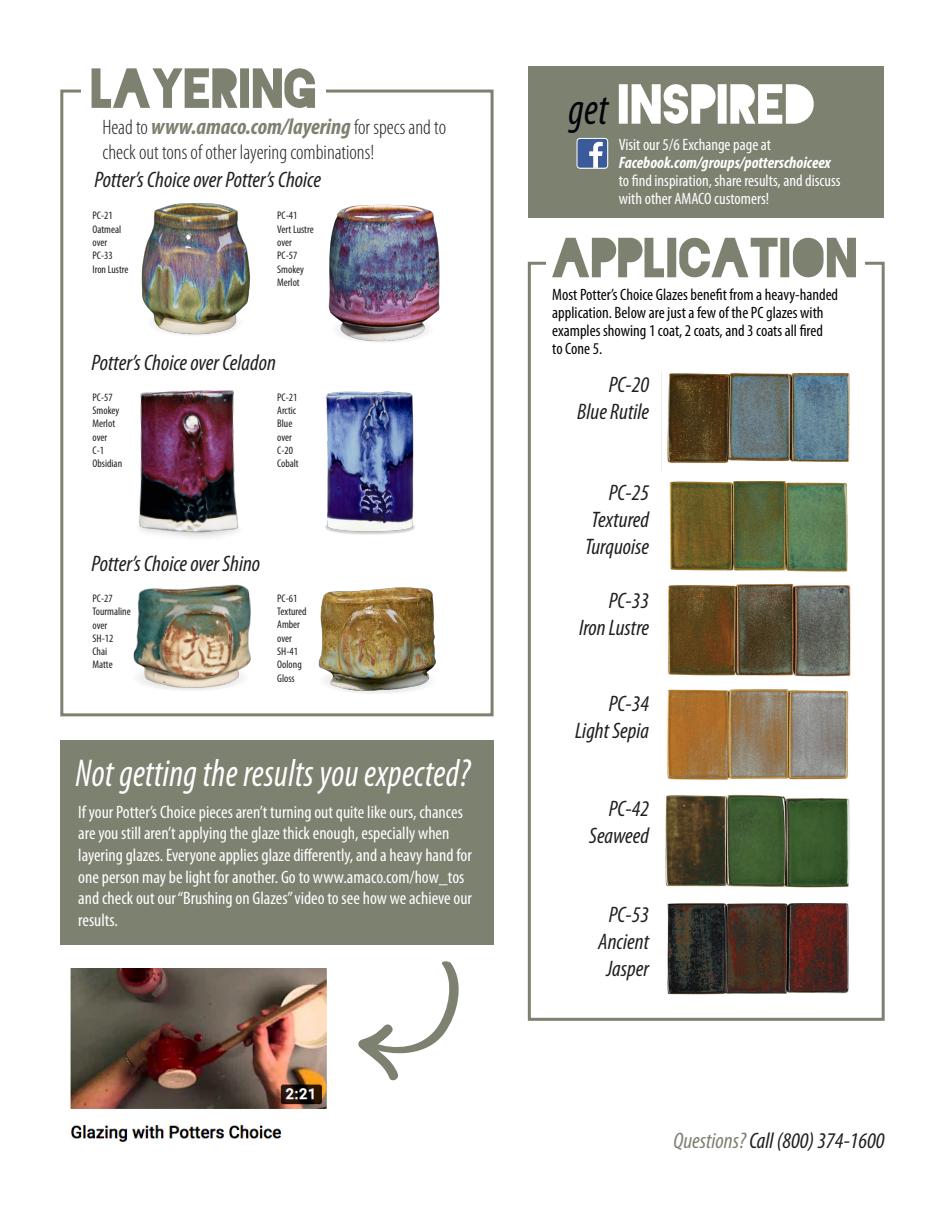
<style>
.page{position:relative;width:945px;height:1215px;background:#fff}
.page>*{position:absolute;margin:0;border:0;box-sizing:border-box;transform-origin:0 0}
.t1{font:53.1px "Blackout Midnight";color:#7d8170}
.t2{font:53.1px "Blackout Midnight";color:#fff}
.Glaze_Subhead{font:italic condensed 45px "Myriad Pro";color:#00030a;scale:.9 1}
.Glaze_Subhead-2{font:italic condensed 39px "Myriad Pro";letter-spacing:.01em;color:#fff;scale:.9 1}
.t3{font:italic condensed 22.5px "Myriad Pro";color:#231f20}
.t4{font:italic 700 condensed 22.5px "Myriad Pro";color:#7d8170}
.t5{font:300 condensed 21px "Myriad Pro";color:#231f20}
.t6{font:condensed 18px/21.6px "Myriad Pro";color:#fff}
.t7{font:condensed 16.5px/18px "Myriad Pro";color:#040503}
.t8{font:condensed 16.5px "Myriad Pro";color:#fff}
.t9{font:italic 700 condensed 16.5px "Myriad Pro";color:#fff}
.t10{font:condensed 11.1px/13.4px "Myriad Pro";color:#231f20}
.s1{font-weight:300;font-style:normal;font-size:21px;color:#231f20}
.s2{color:#7d8170}
</style>
<div class="page">
<img style="left:131px;top:584px;width:124px;height:133px">
<img style="left:328px;top:204px;width:112px;height:138px">
<div style="left:60px;top:90px;width:434px;height:626px;border:3px solid #7d8170"></div>
<div style="left:81px;top:81px;width:244px;height:17px;background:#fff"></div>
<img style="left:141px;top:203px;width:110px;height:132px">
<img style="left:139px;top:390px;width:100px;height:148px">
<img style="left:325px;top:391px;width:90px;height:144px">
<img style="left:318px;top:587px;width:118px;height:106px">
<div style="left:528px;top:67px;width:355px;height:151px;background:#7d8170"></div>
<svg style="left:577px;top:138px;width:29px;height:29px"></svg>
<div style="left:577px;top:138px;width:31px;height:31px;border:1px solid #fff;border-radius:3px"></div>
<div style="left:528px;top:262px;width:357px;height:759px;border:3px solid #7d8170"></div>
<div style="left:546px;top:254px;width:319px;height:16px;background:#fff"></div>
<img style="left:661px;top:372px;width:189px;height:98px">
<img style="left:669px;top:482px;width:179px;height:90px">
<img style="left:668px;top:584px;width:183px;height:93px">
<img style="left:667px;top:690px;width:182px;height:90px">
<img style="left:665px;top:795px;width:185px;height:93px">
<img style="left:667px;top:903px;width:182px;height:92px">
<div style="left:60px;top:740px;width:434px;height:205px;background:#7d8170"></div>
<img style="left:70px;top:968px;width:257px;height:174px">
<svg style="left:358px;top:961px;width:101px;height:120px"></svg>
<p class="t1" style="left:92px;top:66px;width:229px">LAYERING</p>
<p class="t4" style="left:102px;top:112px;width:345px"><span class="s1">Head to</span> www.amaco.com/layering <span class="s1">for specs and to</span></p>
<p class="t5" style="left:102px;top:140px;width:273px">check out tons of other layering combinations!</p>
<p class="t3" style="left:95px;top:166px;width:228px">Potter’s Choice over Potter’s Choice</p>
<p class="t10" style="left:93px;top:209px;width:22px">PC-21</p>
<p class="t10" style="left:93px;top:222px;width:30px">Oatmeal</p>
<p class="t10" style="left:93px;top:236px;width:22px">over<br>PC-33</p>
<p class="t10" style="left:93px;top:262px;width:37px">Iron Lustre</p>
<p class="t10" style="left:277px;top:209px;width:22px">PC-41</p>
<p class="t10" style="left:277px;top:222px;width:38px">Vert Lustre</p>
<p class="t10" style="left:277px;top:236px;width:22px">over<br>PC-57</p>
<p class="t10" style="left:277px;top:262px;width:28px">Smokey</p>
<p class="t10" style="left:277px;top:275px;width:24px">Merlot</p>
<p class="t3" style="left:92px;top:349px;width:186px">Potter’s Choice over Celadon</p>
<p class="t10" style="left:93px;top:390px;width:22px">PC-57</p>
<p class="t10" style="left:93px;top:403px;width:28px">Smokey</p>
<p class="t10" style="left:93px;top:417px;width:24px">Merlot</p>
<p class="t10" style="left:93px;top:430px;width:16px">over<br>C-1</p>
<p class="t10" style="left:93px;top:457px;width:31px">Obsidian</p>
<p class="t10" style="left:277px;top:390px;width:22px">PC-21</p>
<p class="t10" style="left:277px;top:403px;width:21px">Arctic</p>
<p class="t10" style="left:277px;top:417px;width:17px">Blue</p>
<p class="t10" style="left:277px;top:430px;width:17px">over<br>C-20</p>
<p class="t10" style="left:277px;top:457px;width:23px">Cobalt</p>
<p class="t3" style="left:92px;top:550px;width:170px">Potter’s Choice over Shino</p>
<p class="t10" style="left:93px;top:591px;width:22px">PC-27</p>
<p class="t10" style="left:93px;top:605px;width:40px">Tourmaline</p>
<p class="t10" style="left:93px;top:618px;width:22px">over<br>SH-12</p>
<p class="t10" style="left:93px;top:645px;width:16px">Chai</p>
<p class="t10" style="left:93px;top:658px;width:22px">Matte</p>
<p class="t10" style="left:277px;top:591px;width:22px">PC-61</p>
<p class="t10" style="left:277px;top:605px;width:31px">Textured</p>
<p class="t10" style="left:277px;top:618px;width:24px">Amber</p>
<p class="t10" style="left:277px;top:631px;width:22px">over<br>SH-41</p>
<p class="t10" style="left:277px;top:658px;width:26px">Oolong</p>
<p class="t10" style="left:277px;top:671px;width:19px">Gloss</p>
<p class="Glaze_Subhead-2" style="left:76px;top:749px;width:440px">Not getting the results you expected?</p>
<p class="t6" style="left:78px;top:801px;width:395px">If your Potter’s Choice pieces aren’t turning out quite like ours, chances are you still aren’t applying the glaze thick enough, especially when layering glazes. Everyone applies glaze differently, and a heavy hand for one person may be light for another. Go to www.amaco.com/how_tos and check out our “Brushing on Glazes” video to see how we achieve our results.</p>
<p class="t2" style="left:619px;top:82px;width:199px">INSPIRED</p>
<p class="t8" style="left:619px;top:135px;width:154px">Visit our 5/6 Exchange page at</p>
<p class="t9" style="left:619px;top:153px;width:213px">Facebook.com/groups/potterschoiceex</p>
<p class="t8" style="left:619px;top:171px;width:223px">to find inspiration, share results, and discuss</p>
<p class="t8" style="left:619px;top:189px;width:152px">with other AMACO customers!</p>
<p class="t1" style="left:554px;top:235px;width:307px">APPLICATION</p>
<p class="t7" style="left:552px;top:285px;width:287px">Most Potter’s Choice Glazes benefit from a heavy-handed application. Below are just a few of the PC glazes with</p>
<p class="t7" style="left:552px;top:321px;width:272px">examples showing 1 coat, 2 coats, and 3 coats all fired</p>
<p class="t7" style="left:552px;top:339px;width:51px">to Cone 5.</p>
<p class="t3" style="left:609px;top:371px;width:42px">PC-20</p>
<p class="t3" style="left:577px;top:398px;width:73px">Blue Rutile</p>
<p class="Glaze_Subhead" style="left:568px;top:82px;width:46px">get</p>
<p class="t3" style="left:609px;top:479px;width:42px">PC-25</p>
<p class="t3" style="left:592px;top:506px;width:59px">Textured</p>
<p class="t3" style="left:585px;top:533px;width:65px">Turquoise</p>
<p class="t3" style="left:609px;top:587px;width:42px">PC-33</p>
<p class="t3" style="left:579px;top:614px;width:72px">Iron Lustre</p>
<p class="t3" style="left:609px;top:690px;width:42px">PC-34</p>
<p class="t3" style="left:575px;top:717px;width:76px">Light Sepia</p>
<p class="t3" style="left:609px;top:795px;width:42px">PC-42</p>
<p class="t3" style="left:589px;top:822px;width:61px">Seaweed</p>
<p class="t3" style="left:609px;top:901px;width:42px">PC-53</p>
<p class="t3" style="left:598px;top:928px;width:52px">Ancient</p>
<p class="t3" style="left:606px;top:955px;width:44px">Jasper</p>
<p class="t3" style="left:673px;top:1127px;width:213px"><span class="s2">Questions?</span> Call (800) 374-1600</p>
</div>
